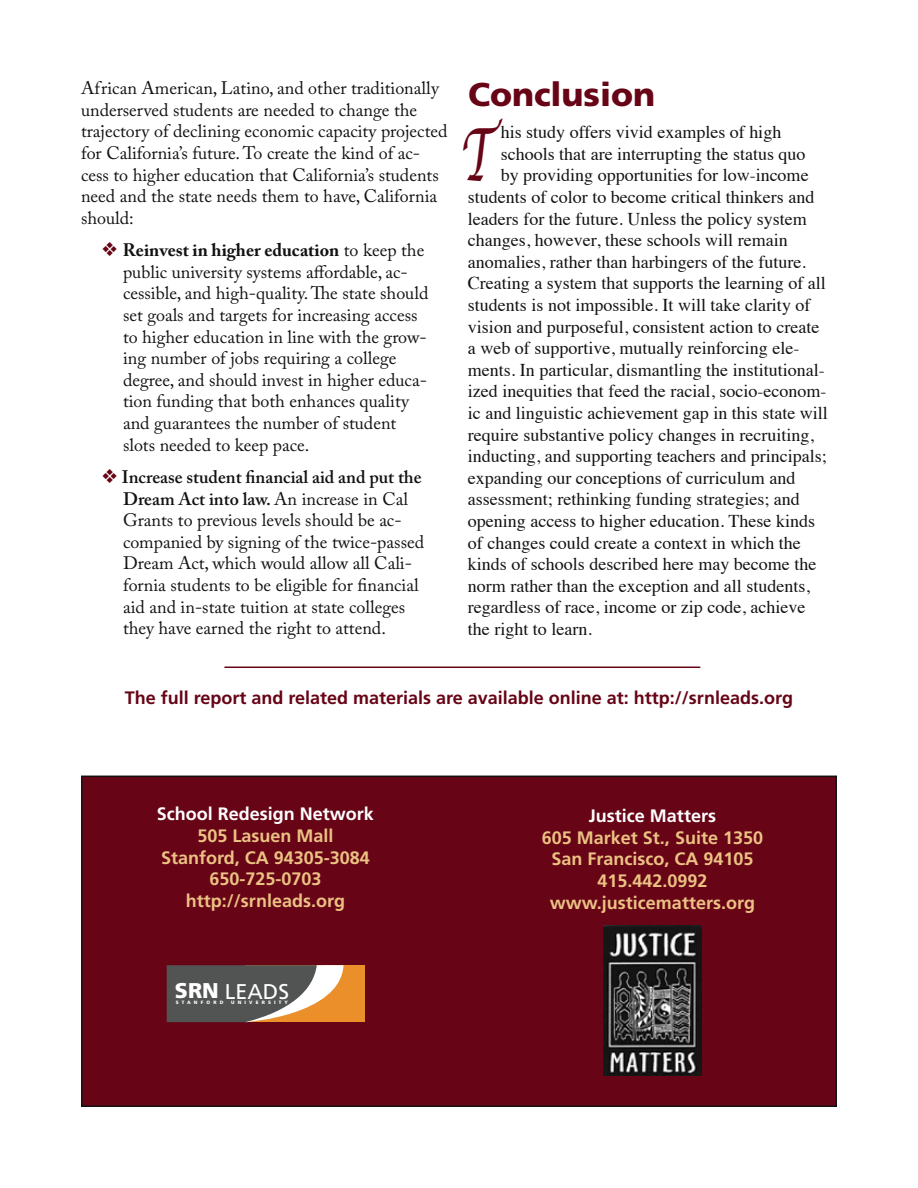
<style>
.page{position:relative;width:918px;height:1188px;background:#fff}
.page>*{position:absolute;margin:0;border:0;box-sizing:border-box;transform-origin:0 0}
.t1{font:italic 72px "Lucida Calligraphy";color:#670416;scale:.6 1}
.t2{font:900 33px "Frutiger LT Std";color:#670416}
.t3{font:21.3px "Frutiger LT Std";color:#fff}
.t4{font:18px "Times";color:#121212}
.t5{font:18px/21.6px "Adobe Caslon Pro";color:#121212}
.t6{font:700 18px/21.6px "Frutiger LT Std";color:#ebc283;text-align:center}
.t7{font:700 18px "Frutiger LT Std";color:#670416}
.t8{font:700 18px "Frutiger LT Std";color:#fff}
.t9{font:900 4.8px "Frutiger LT Std";letter-spacing:.66em;color:#fff}
.s1{font-family:"Type Embellishments One Let Plain";font-size:21px;color:#670416}
.s2{font-weight:700}
.s3{font-weight:600}
.s4{font-weight:900}
</style>
<div class="page">
<div style="left:82px;top:776px;width:754px;height:330px;background:#670416"></div>
<div style="left:81px;top:776px;width:756px;height:331px;border:2px solid #121212"></div>
<img style="left:604px;top:925px;width:97px;height:150px">
<div style="left:245px;top:965px;width:119px;height:57px;background:#eb8f2a"></div>
<svg style="left:167px;top:965px;width:177px;height:57px;background:#7e7264"></svg>
<hr style="left:224px;top:667px;width:476px;height:1px;background:#670416">
<p class="t5" style="left:81px;top:77px;width:368px">African American, Latino, and other traditionally underserved students are needed to change the trajectory of declining economic capacity projected for California’s future. To create the kind of ac&shy;cess to higher education that California’s students need and the state needs them to have, California should:</p>
<p class="t5" style="left:123px;top:239px;width:307px;text-indent:-21px"><span class="s1">E</span> <span class="s2">Reinvest in higher education</span> to keep the public university systems affordable, ac&shy;cessible, and high-quality. The state should set goals and targets for increasing access to higher education in line with the grow&shy;ing number of jobs requiring a college degree, and should invest in higher educa&shy;tion funding that both enhances quality and guarantees the number of student slots needed to keep pace.</p>
<p class="t5" style="left:123px;top:466px;width:303px;text-indent:-21px"><span class="s1">E</span> <span class="s3">Increase student financial aid and put the Dream Act into law.</span> An increase in Cal Grants to previous levels should be ac&shy;companied by signing of the twice-passed Dream Act, which would allow all Cali&shy;fornia students to be eligible for financial aid and in-state tuition at state colleges they have earned the right to attend.</p>
<h2 class="t2" style="left:468px;top:74px;width:189px">Conclusion</h2>
<p class="t4" style="left:501px;top:115px;width:282px">his study offers vivid examples of high</p>
<p class="t4" style="left:501px;top:137px;width:306px">schools that are interrupting the status quo</p>
<p class="t4" style="left:501px;top:158px;width:309px">by providing opportunities for low-income</p>
<p class="t4" style="left:468px;top:180px;width:348px">students of color to become critical thinkers and</p>
<p class="t4" style="left:468px;top:202px;width:340px">leaders for the future. Unless the policy system</p>
<p class="t4" style="left:468px;top:223px;width:321px">changes, however, these schools will remain</p>
<p class="t4" style="left:468px;top:245px;width:339px">anomalies, rather than harbingers of the future.</p>
<p class="t4" style="left:468px;top:266px;width:359px">Creating a system that supports the learning of all</p>
<p class="t4" style="left:468px;top:288px;width:344px">students is not impossible. It will take clarity of</p>
<p class="t4" style="left:468px;top:310px;width:353px">vision and purposeful, consistent action to create</p>
<p class="t4" style="left:468px;top:331px;width:333px">a web of supportive, mutually reinforcing ele-</p>
<p class="t4" style="left:468px;top:353px;width:358px">ments. In particular, dismantling the institutional-</p>
<p class="t4" style="left:468px;top:374px;width:360px">ized inequities that feed the racial, socio-econom-</p>
<p class="t4" style="left:468px;top:396px;width:361px">ic and linguistic achievement gap in this state will</p>
<p class="t4" style="left:468px;top:418px;width:347px">require substantive policy changes in recruiting,</p>
<p class="t4" style="left:468px;top:439px;width:360px">inducting, and supporting teachers and principals;</p>
<p class="t4" style="left:468px;top:461px;width:329px">expanding our conceptions of curriculum and</p>
<p class="t4" style="left:468px;top:482px;width:333px">assessment; rethinking funding strategies; and</p>
<p class="t4" style="left:468px;top:504px;width:349px">opening access to higher education. These kinds</p>
<p class="t4" style="left:468px;top:526px;width:334px">of changes could create a context in which the</p>
<p class="t4" style="left:468px;top:547px;width:350px">kinds of schools described here may become the</p>
<p class="t4" style="left:468px;top:569px;width:343px">norm rather than the exception and all students,</p>
<p class="t4" style="left:468px;top:590px;width:339px">regardless of race, income or zip code, achieve</p>
<p class="t4" style="left:468px;top:612px;width:125px">the right to learn.</p>
<h1 class="t1" style="left:459px;top:111px;width:53px">T</h1>
<p class="t7" style="left:125px;top:687px;width:670px">The full report and related materials are available online at: http://srnleads.org</p>
<p class="t8" style="left:157px;top:804px;width:219px">School Redesign Network</p>
<p class="t6" style="left:161px;top:825px;width:210px">505 Lasuen Mall<br>Stanford, CA 94305-3084<br>650-725-0703 http://srnleads.org</p>
<p class="t3" style="left:175px;top:979px;width:116px"><span class="s4">SRN</span> LEADS</p>
<p class="t9" style="left:176px;top:999px;width:49px">STANFORD</p>
<p class="t9" style="left:231px;top:999px;width:58px">UNIVERSITY</p>
<p class="t8" style="left:589px;top:805px;width:129px">Justice Matters</p>
<p class="t6" style="left:542px;top:827px;width:223px">605 Market St., Suite 1350<br>San Francisco, CA 94105<br>415.442.0992 www.justicematters.org</p>
</div>
